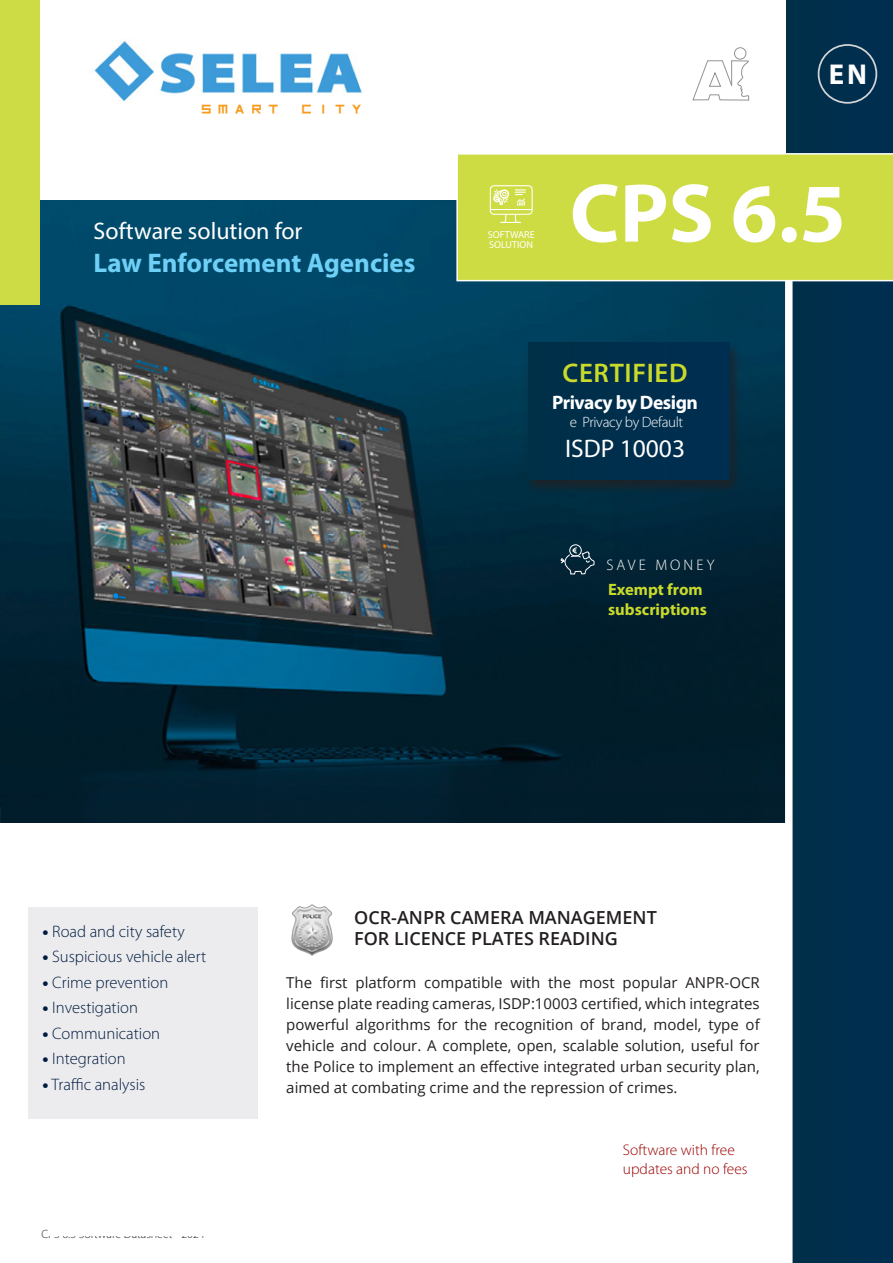
<style>
.page{position:relative;width:893px;height:1263px;background:#fff}
.page>*{position:absolute;margin:0;border:0;box-sizing:border-box;transform-origin:0 0}
.t1{font:700 84px "Myriad Pro";color:#fff}
.t2{font:700 28.8px "Myriad Pro";color:#fff}
.t3{font:28.05px "Inversionz Unboxed";letter-spacing:-.03em;color:#f89a1c}
.t4{font:700 27px "Myriad Pro";color:#6ed0f6}
.t5{font:600 27px "Myriad Pro";letter-spacing:.025em;color:#c9da2b}
.t6{font:25.5px "Myriad Pro";color:#fff}
.t7{font:24px "Myriad Pro";color:#fff}
.t8{font:700 19.5px "Myriad Pro";letter-spacing:-.025em;color:#fff}
.t9{font:600 18px "Open Sans";color:#231f20}
.t10{font:300 16.65px "Myriad Pro";color:#001b3f}
.t11{font:700 16.5px/19.8px "Myriad Pro";color:#c9da2b}
.t12{font:300 15.45px/18.5px "Myriad Pro";color:#9c0000}
.t13{font:300 15.3px "Myriad Pro";letter-spacing:.2em;color:#fff}
.t14{font:15px/21px "Open Sans";color:#231f20;text-align:justify}
.t15{font:300 15px "Myriad Pro";letter-spacing:-.025em;color:#fff}
.t16{font:300 12px "Myriad Pro";color:#231f20}
.t17{font:10.05px "Myriad Pro";color:#fff}
.s1{font-weight:900}
</style>
<div class="page">
<img style="left:291px;top:904px;width:42px;height:52px">
<img style="left:0;top:201px;width:785px;height:622px">
<div style="left:28px;top:907px;width:230px;height:211px;background:#ececee"></div>
<div style="left:524px;top:342px;width:218px;height:152px;background:#231f20;opacity:.75"></div>
<div style="left:528px;top:342px;width:202px;height:137px;background:#002e4d"></div>
<img style="left:91px;top:41px;width:271px;height:60px">
<div style="left:0;top:0;width:39px;height:305px;background:#cddc44"></div>
<div style="left:787px;top:0;width:106px;height:1263px;background:#002e4d"></div>
<svg style="left:692px;top:53px;width:58px;height:48px"></svg>
<div style="left:734px;top:47px;width:12px;height:13px;border:1px solid #919396;border-radius:50%"></div>
<div style="left:818px;top:44px;width:59px;height:60px;border:2px solid #d2d3d5;border-radius:50%"></div>
<div style="left:785px;top:157px;width:7px;height:1106px;background:#fff"></div>
<div style="left:456px;top:153px;width:437px;height:128px;background:#cddc42"></div>
<div style="left:569px;top:544px;width:13px;height:12px;border:1px solid #fff;border-radius:50%"></div>
<svg style="left:559px;top:547px;width:36px;height:60px;background:#123141"></svg>
<svg style="left:493px;top:189px;width:16px;height:16px"></svg>
<div style="left:490px;top:185px;width:43px;height:30px;border:1px solid #fff;border-radius:4px"></div>
<hr style="left:490px;top:209px;width:42px;height:1px;background:#fff">
<svg style="left:515px;top:189px;width:10px;height:17px"></svg>
<svg style="left:500px;top:213px;width:22px;height:11px"></svg>
<p class="t3" style="left:199px;top:91px;width:169px">Smart City</p>
<p class="t7" style="left:94px;top:216px;width:210px">Software solution for</p>
<p class="t4" style="left:94px;top:245px;width:323px">Law Enforcement Agencies</p>
<p class="t2" style="left:829px;top:55px;width:40px">EN</p>
<p class="t17" style="left:488px;top:228px;width:48px">SOFTWARE</p>
<p class="t17" style="left:489px;top:238px;width:45px">SOLUTION</p>
<p class="t1" style="left:570px;top:159px;width:278px">CPS 6.5</p>
<p class="t5" style="left:562px;top:355px;width:127px">CERTIFIED</p>
<p class="t8" style="left:552px;top:390px;width:147px">Privacy by Design</p>
<p class="t15" style="left:570px;top:413px;width:115px">e Privacy by Default</p>
<p class="t6" style="left:565px;top:433px;width:122px">ISDP 10003</p>
<p class="t13" style="left:606px;top:555px;width:109px">SAVE MONEY</p>
<p class="t11" style="left:608px;top:579px;width:100px">Exempt from subscriptions</p>
<p class="t10" style="left:43px;top:921px;width:144px"><span class="s1">•</span> Road and city safety</p>
<p class="t10" style="left:43px;top:947px;width:165px"><span class="s1">•</span> Suspicious vehicle alert</p>
<p class="t10" style="left:43px;top:972px;width:127px"><span class="s1">•</span> Crime prevention</p>
<p class="t10" style="left:43px;top:998px;width:97px"><span class="s1">•</span> Investigation</p>
<p class="t10" style="left:43px;top:1023px;width:119px"><span class="s1">•</span> Communication</p>
<p class="t10" style="left:43px;top:1049px;width:85px"><span class="s1">•</span> Integration</p>
<p class="t10" style="left:43px;top:1074px;width:104px"><span class="s1">•</span> Traffic analysis</p>
<p class="t16" style="left:41px;top:1227px;width:165px">CPS 6.5 Software Datasheet - 2024</p>
<p class="t9" style="left:354px;top:905px;width:304px">OCR-ANPR CAMERA MANAGEMENT</p>
<p class="t9" style="left:354px;top:926px;width:265px">FOR LICENCE PLATES READING</p>
<p class="t14" style="left:286px;top:972px;width:475px">The first platform compatible with the most popular ANPR-OCR license plate reading cameras, ISDP:10003 certified, which integrates powerful algorithms for the recognition of brand, model, type of vehicle and colour. A complete, open, scalable solution, useful for the Police to implement an effective integrated urban security plan, aimed at combating crime and the repression of crimes.</p>
<p class="t12" style="left:623px;top:1141px;width:126px">Software with free updates and no fees</p>
</div>
